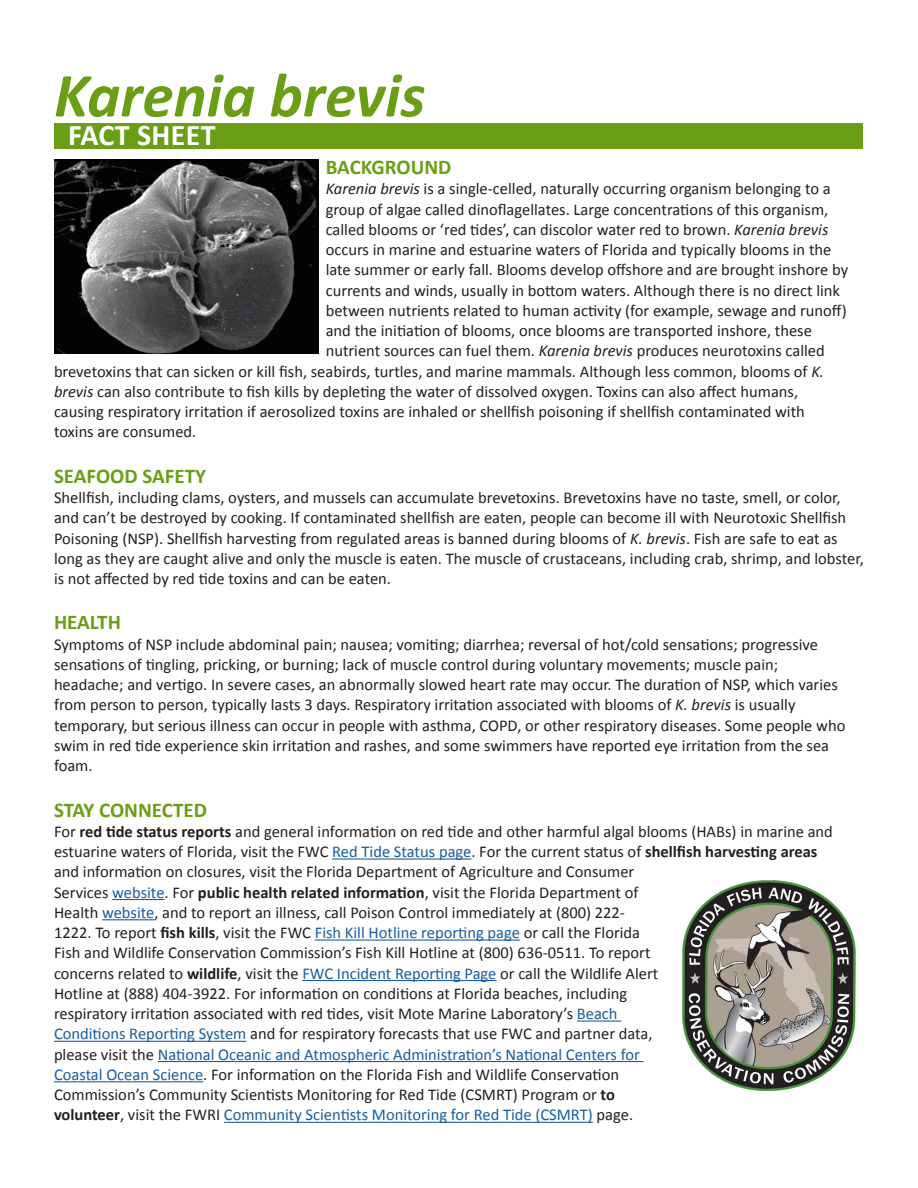
<style>
.page{position:relative;width:918px;height:1188px;background:#fff}
.page>*{position:absolute;margin:0;border:0;box-sizing:border-box;transform-origin:0 0}
.t1{font:italic 700 63px "Calibri";color:#6a9f15}
.t2{font:700 30px "Calibri";letter-spacing:.01em;color:#fff}
.heading{font:700 21px "Calibri";color:#6a9f15}
.body_copy{font:16.5px/20.2px "Calibri";color:#231f20}
.s1{font-style:italic}
.s2{font-weight:700}
.s3{color:#175d9e}
</style>
<div class="page">
<div style="left:55px;top:123px;width:808px;height:25px;background:#6a9f15"></div>
<img style="left:54px;top:160px;width:265px;height:193px">
<hr style="left:332px;top:859px;width:139px;height:1px;background:#175d9e">
<hr style="left:112px;top:899px;width:53px;height:1px;background:#175d9e">
<hr style="left:102px;top:919px;width:52px;height:1px;background:#175d9e">
<hr style="left:315px;top:940px;width:205px;height:1px;background:#175d9e">
<hr style="left:302px;top:980px;width:194px;height:1px;background:#175d9e">
<hr style="left:577px;top:1021px;width:44px;height:1px;background:#175d9e">
<hr style="left:54px;top:1041px;width:192px;height:1px;background:#175d9e">
<hr style="left:158px;top:1061px;width:486px;height:1px;background:#175d9e">
<hr style="left:54px;top:1081px;width:149px;height:1px;background:#175d9e">
<hr style="left:224px;top:1122px;width:369px;height:1px;background:#175d9e">
<img style="left:682px;top:880px;width:174px;height:212px">
<p class="t1" style="left:54px;top:51px;width:373px">Karenia brevis</p>
<p class="t2" style="left:68px;top:113px;width:149px">FACT SHEET</p>
<p class="heading" style="left:326px;top:152px;width:127px">BACKGROUND</p>
<p class="body_copy" style="left:326px;top:178px;width:507px"><span class="s1">Karenia brevis</span> is a single-celled, naturally occurring organism belonging to a</p>
<p class="body_copy" style="left:326px;top:199px;width:504px">group of algae called dinoflagellates. Large concentrations of this organism,</p>
<p class="body_copy" style="left:326px;top:219px;width:504px">called blooms or ‘red tides’, can discolor water red to brown. <span class="s1">Karenia brevis</span></p>
<p class="body_copy" style="left:326px;top:239px;width:507px">occurs in marine and estuarine waters of Florida and typically blooms in the</p>
<p class="body_copy" style="left:326px;top:259px;width:524px">late summer or early fall. Blooms develop offshore and are brought inshore by</p>
<p class="body_copy" style="left:326px;top:280px;width:516px">currents and winds, usually in bottom waters. Although there is no direct link</p>
<p class="body_copy" style="left:326px;top:300px;width:523px">between nutrients related to human activity (for example, sewage and runoff)</p>
<p class="body_copy" style="left:326px;top:320px;width:488px">and the initiation of blooms, once blooms are transported inshore, these</p>
<p class="body_copy" style="left:326px;top:340px;width:501px">nutrient sources can fuel them. <span class="s1">Karenia brevis</span> produces neurotoxins called</p>
<p class="body_copy" style="left:54px;top:361px;width:772px">brevetoxins that can sicken or kill fish, seabirds, turtles, and marine mammals. Although less common, blooms of <span class="s1">K.</span></p>
<p class="body_copy" style="left:54px;top:381px;width:746px"><span class="s1">brevis</span> can also contribute to fish kills by depleting the water of dissolved oxygen. Toxins can also affect humans,</p>
<p class="body_copy" style="left:54px;top:401px;width:752px">causing respiratory irritation if aerosolized toxins are inhaled or shellfish poisoning if shellfish contaminated with</p>
<p class="body_copy" style="left:54px;top:421px;width:144px">toxins are consumed.</p>
<p class="heading" style="left:54px;top:461px;width:154px">SEAFOOD SAFETY</p>
<p class="body_copy" style="left:54px;top:487px;width:811px">Shellfish, including clams, oysters, and mussels can accumulate brevetoxins. Brevetoxins have no taste, smell, or color, and can’t be destroyed by cooking. If contaminated shellfish are eaten, people can become ill with Neurotoxic Shellfish Poisoning (NSP). Shellfish harvesting from regulated areas is banned during blooms of <span class="s1">K. brevis</span>. Fish are safe to eat as long as they are caught alive and only the muscle is eaten. The muscle of crustaceans, including crab, shrimp, and lobster, is not affected by red tide toxins and can be eaten.</p>
<p class="heading" style="left:54px;top:608px;width:68px">HEALTH</p>
<p class="body_copy" style="left:54px;top:634px;width:793px">Symptoms of NSP include abdominal pain; nausea; vomiting; diarrhea; reversal of hot/cold sensations; progressive sensations of tingling, pricking, or burning; lack of muscle control during voluntary movements; muscle pain; headache; and vertigo. In severe cases, an abnormally slowed heart rate may occur. The duration of NSP, which varies from person to person, typically lasts 3 days. Respiratory irritation associated with blooms of <span class="s1">K. brevis</span> is usually temporary, but serious illness can occur in people with asthma, COPD, or other respiratory diseases. Some people who swim in red tide experience skin irritation and rashes, and some swimmers have reported eye irritation from the sea foam.</p>
<p class="heading" style="left:54px;top:795px;width:154px">STAY CONNECTED</p>
<p class="body_copy" style="left:54px;top:821px;width:780px">For <span class="s2">red tide status reports</span> and general information on red tide and other harmful algal blooms (HABs) in marine and estuarine waters of Florida, visit the FWC <span class="s3">Red Tide Status page</span>. For the current status of <span class="s2">shellfish harvesting areas </span>and information on closures, visit the Florida Department of Agriculture and Consumer<br>Services <span class="s3">website</span>. For <span class="s2">public health related information</span>, visit the Florida Department of<br>Health <span class="s3">website</span>, and to report an illness, call Poison Control immediately at (800) 222-<br>1222. To report <span class="s2">fish kills</span>, visit the FWC <span class="s3">Fish Kill Hotline reporting page</span> or call the Florida<br>Fish and Wildlife Conservation Commission’s Fish Kill Hotline at (800) 636-0511. To report<br>concerns related to <span class="s2">wildlife</span>, visit the <span class="s3">FWC Incident Reporting Page</span> or call the Wildlife Alert<br>Hotline at (888) 404-3922. For information on conditions at Florida beaches, including<br>respiratory irritation associated with red tides, visit Mote Marine Laboratory’s <span class="s3">Beach<br>Conditions Reporting System</span> and for respiratory forecasts that use FWC and partner data,<br>please visit the <span class="s3">National Oceanic and Atmospheric Administration’s National Centers for<br>Coastal Ocean Science</span>. For information on the Florida Fish and Wildlife Conservation<br>Commission’s Community Scientists Monitoring for Red Tide (CSMRT) Program or <span class="s2">to<br>volunteer</span>, visit the FWRI <span class="s3">Community Scientists Monitoring for Red Tide (CSMRT)</span> page.</p>
</div>
